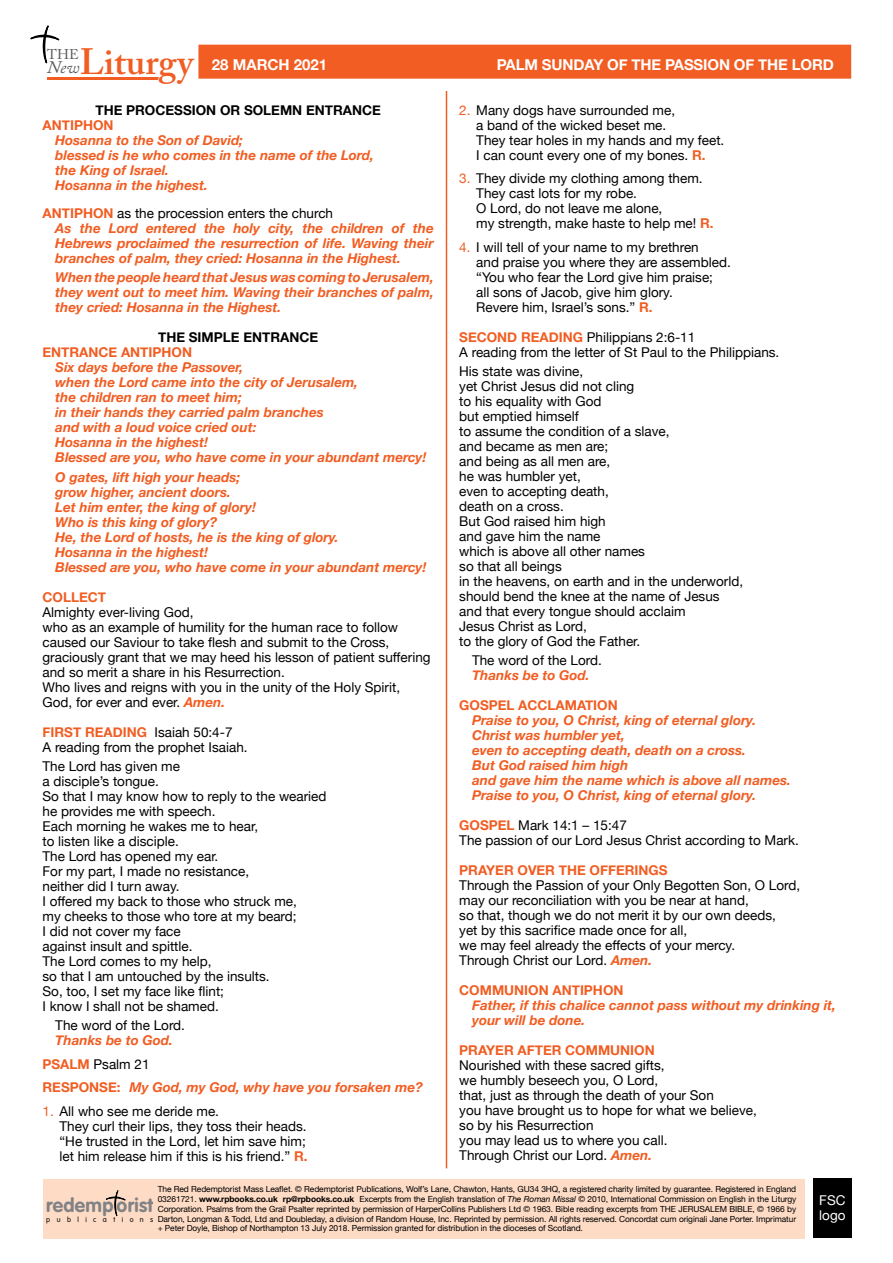
<style>
.page{position:relative;width:893px;height:1263px;background:#fff}
.page>*{position:absolute;margin:0;border:0;box-sizing:border-box;transform-origin:0 0}
.t1{font:600 36.45px "Adobe Caslon Pro";color:#f15d22}
.t2{font:700 19.35px "VAG Rounded";letter-spacing:.015em;color:#808285}
.t3{font:italic 17.55px "Adobe Caslon Pro";color:#58595b}
.t4{font:700 15px "Helvetica Neue";letter-spacing:-.01em;color:#fff}
.t5{font:13.95px "Adobe Caslon Pro";color:#58595b}
.t6{font:13.5px/15px "Helvetica Neue";color:#000}
.t7{font:italic 700 13.5px/15px "Helvetica Neue";color:#f15d22}
.t8{font:700 13.5px "Helvetica Neue";color:#f15d22}
.t9{font:700 13.5px "Helvetica Neue";color:#000}
.t10{font:13.5px/15px "Helvetica Neue";color:#fff}
.t11{font:8.4px/9.8px "Helvetica Neue";letter-spacing:-.01em;color:#000;text-align:justify}
.t12{font:300 7.2px "VAG Rounded";letter-spacing:.9em;color:#000}
.s1{font-style:normal}
.s2{font-weight:400;font-style:normal;color:#000}
.s3{font-weight:700;font-style:italic;color:#f15d22}
.s4{font-weight:700;color:#f15d22}
.s5{color:#f15d22}
.s6{font-weight:700}
.s7{font-style:italic}
</style>
<div class="page">
<div style="left:198px;top:45px;width:653px;height:34px;background:#f15d22;border:2px solid #f15d22"></div>
<hr style="left:446px;top:91px;width:1px;height:1077px;background:#f15d22">
<hr style="left:47px;top:77px;width:115px;height:3px;background:#f15d22">
<svg style="left:30px;top:25px;width:30px;height:39px"></svg>
<div style="left:43px;top:1179px;width:762px;height:60px;background:#fddbc5"></div>
<svg style="left:105px;top:1190px;width:21px;height:27px"></svg>
<div style="left:813px;top:1179px;width:38px;height:59px;background:#000"></div>
<h1 class="t1" style="left:80px;top:40px;width:115px">Liturgy</h1>
<p class="t4" style="left:212px;top:53px;width:117px">28 MARCH 2021</p>
<p class="t4" style="left:497px;top:53px;width:339px">PALM SUNDAY OF THE PASSION OF THE LORD</p>
<p class="t5" style="left:47px;top:46px;width:33px">THE</p>
<p class="t3" style="left:47px;top:57px;width:34px">New</p>
<p class="t9" style="left:95px;top:100px;width:287px">THE PROCESSION OR SOLEMN ENTRANCE</p>
<p class="t8" style="left:43px;top:115px;width:72px">ANTIPHON</p>
<p class="t7" style="left:55px;top:133px;width:320px">Hosanna to the Son of David;<br>blessed is he who comes in the name of the Lord, the King of Israel.<br>Hosanna in the highest.</p>
<p class="t7" style="left:55px;top:206px;width:380px;text-indent:-13px"><span class="s1">ANTIPHON</span> <span class="s2">as the procession enters the church<br></span>As the Lord entered the holy city, the children of the Hebrews proclaimed the resurrection of life. Waving their branches of palm, they cried: Hosanna in the Highest.</p>
<p class="t7" style="left:55px;top:270px;width:380px;text-align:justify">When the people heard that Jesus was coming to Jerusalem, they went out to meet him. Waving their branches of palm, they cried: Hosanna in the Highest.</p>
<p class="t9" style="left:158px;top:327px;width:162px">THE SIMPLE ENTRANCE</p>
<p class="t8" style="left:43px;top:342px;width:151px">ENTRANCE ANTIPHON</p>
<p class="t7" style="left:55px;top:360px;width:373px">Six days before the Passover,<br>when the Lord came into the city of Jerusalem,<br>the children ran to meet him;<br>in their hands they carried palm branches<br>and with a loud voice cried out:<br>Hosanna in the highest!<br>Blessed are you, who have come in your abundant mercy!</p>
<p class="t7" style="left:55px;top:469px;width:373px">O gates, lift high your heads;<br>grow higher, ancient doors.<br>Let him enter, the king of glory!<br>Who is this king of glory?<br>He, the Lord of hosts, he is the king of glory.<br>Hosanna in the highest!<br>Blessed are you, who have come in your abundant mercy!</p>
<p class="t8" style="left:43px;top:586px;width:65px">COLLECT</p>
<p class="t6" style="left:43px;top:605px;width:390px">Almighty ever-living God,<br>who as an example of humility for the human race to follow caused our Saviour to take flesh and submit to the Cross, graciously grant that we may heed his lesson of patient suffering and so merit a share in his Resurrection.<br>Who lives and reigns with you in the unity of the Holy Spirit, God, for ever and ever. <span class="s3">Amen.</span></p>
<p class="t6" style="left:43px;top:725px;width:207px"><span class="s4">FIRST READING</span> Isaiah 50:4-7<br>A reading from the prophet Isaiah.</p>
<p class="t6" style="left:43px;top:759px;width:286px">The Lord has given me<br>a disciple’s tongue.<br>So that I may know how to reply to the wearied he provides me with speech.<br>Each morning he wakes me to hear,<br>to listen like a disciple.<br>The Lord has opened my ear.<br>For my part, I made no resistance,<br>neither did I turn away.<br>I offered my back to those who struck me,<br>my cheeks to those who tore at my beard;<br>I did not cover my face<br>against insult and spittle.<br>The Lord comes to my help,<br>so that I am untouched by the insults.<br>So, too, I set my face like flint;<br>I know I shall not be shamed.</p>
<p class="t6" style="left:55px;top:1018px;width:131px">The word of the Lord.</p>
<p class="t7" style="left:43px;top:1029px;width:382px;line-height:23.5px;text-indent:13px">Thanks be to God.<br><span class="s1">PSALM</span> <span class="s2">Psalm 21<br></span><span class="s1">RESPONSE:</span> My God, my God, why have you forsaken me?</p>
<p class="t6" style="left:60px;top:1104px;width:250px;text-indent:-17px"><span class="s5">1.</span> All who see me deride me.<br>They curl their lips, they toss their heads. “He trusted in the Lord, let him save him; let him release him if this is his friend.” <span class="s4">R.</span></p>
<p class="t6" style="left:476px;top:103px;width:250px;text-indent:-17px"><span class="s5">2.</span> Many dogs have surrounded me,<br>a band of the wicked beset me.<br>They tear holes in my hands and my feet.<br>I can count every one of my bones. <span class="s4">R.</span></p>
<p class="t6" style="left:476px;top:172px;width:239px;text-indent:-17px"><span class="s5">3.</span> They divide my clothing among them.<br>They cast lots for my robe.<br>O Lord, do not leave me alone,<br>my strength, make haste to help me! <span class="s4">R.</span></p>
<p class="t6" style="left:476px;top:240px;width:256px;text-indent:-17px"><span class="s5">4.</span> I will tell of your name to my brethren<br>and praise you where they are assembled. “You who fear the Lord give him praise;<br>all sons of Jacob, give him glory.<br>Revere him, Israel’s sons.” <span class="s4">R.</span></p>
<p class="t6" style="left:459px;top:330px;width:322px"><span class="s4">SECOND READING</span> Philippians 2:6-11<br>A reading from the letter of St Paul to the Philippians.</p>
<p class="t6" style="left:459px;top:365px;width:285px">His state was divine,<br>yet Christ Jesus did not cling<br>to his equality with God<br>but emptied himself<br>to assume the condition of a slave,<br>and became as men are;<br>and being as all men are,<br>he was humbler yet,<br>even to accepting death,<br>death on a cross.<br>But God raised him high<br>and gave him the name<br>which is above all other names<br>so that all beings<br>in the heavens, on earth and in the underworld, should bend the knee at the name of Jesus and that every tongue should acclaim<br>Jesus Christ as Lord,<br>to the glory of God the Father.</p>
<p class="t6" style="left:472px;top:654px;width:131px">The word of the Lord.</p>
<p class="t7" style="left:472px;top:668px;width:119px">Thanks be to God.</p>
<p class="t8" style="left:459px;top:695px;width:160px">GOSPEL ACCLAMATION</p>
<p class="t7" style="left:472px;top:713px;width:321px">Praise to you, O Christ, king of eternal glory.<br>Christ was humbler yet,<br>even to accepting death, death on a cross.<br>But God raised him high<br>and gave him the name which is above all names.<br>Praise to you, O Christ, king of eternal glory.</p>
<p class="t6" style="left:459px;top:819px;width:341px"><span class="s4">GOSPEL</span> Mark 14:1 – 15:47<br>The passion of our Lord Jesus Christ according to Mark.</p>
<p class="t8" style="left:459px;top:860px;width:210px">PRAYER OVER THE OFFERINGS</p>
<p class="t6" style="left:459px;top:879px;width:342px">Through the Passion of your Only Begotten Son, O Lord, may our reconciliation with you be near at hand,<br>so that, though we do not merit it by our own deeds,<br>yet by this sacrifice made once for all,<br>we may feel already the effects of your mercy.<br>Through Christ our Lord. <span class="s3">Amen.</span></p>
<p class="t8" style="left:459px;top:980px;width:166px">COMMUNION ANTIPHON</p>
<p class="t7" style="left:472px;top:998px;width:366px">Father, if this chalice cannot pass without my drinking it, your will be done.</p>
<p class="t8" style="left:459px;top:1040px;width:197px">PRAYER AFTER COMMUNION</p>
<p class="t6" style="left:459px;top:1059px;width:299px">Nourished with these sacred gifts,<br>we humbly beseech you, O Lord,<br>that, just as through the death of your Son<br>you have brought us to hope for what we believe, so by his Resurrection<br>you may lead us to where you call.<br>Through Christ our Lord. <span class="s3">Amen.</span></p>
<p class="t11" style="left:158px;top:1185px;width:640px">The Red Redemptorist Mass Leaflet. © Redemptorist Publications, Wolf’s Lane, Chawton, Hants, GU34 3HQ, a registered charity limited by guarantee. Registered in England 03261721. <span class="s6">www.rpbooks.co.uk rp@rpbooks.co.uk</span> Excerpts from the English translation of <span class="s7">The Roman Missal</span> © 2010, International Commission on English in the Liturgy Corporation. Psalms from the Grail Psalter reprinted by permission of HarperCollins Publishers Ltd © 1963. Bible reading excerpts from THE JERUSALEM BIBLE, © 1966 by Darton, Longman &amp; Todd, Ltd and Doubleday, a division of Random House, Inc. Reprinted by permission. All rights reserved. Concordat cum originali Jane Porter. Imprimatur + Peter Doyle, Bishop of Northampton 13 July 2018. Permission granted for distribution in the dioceses of Scotland.</p>
<p class="t10" style="left:819px;top:1193px;width:28px">FSC logo</p>
<h2 class="t2" style="left:46px;top:1194px;width:109px">redemp orist</h2>
<p class="t12" style="left:46px;top:1215px;width:109px">publications</p>
</div>
